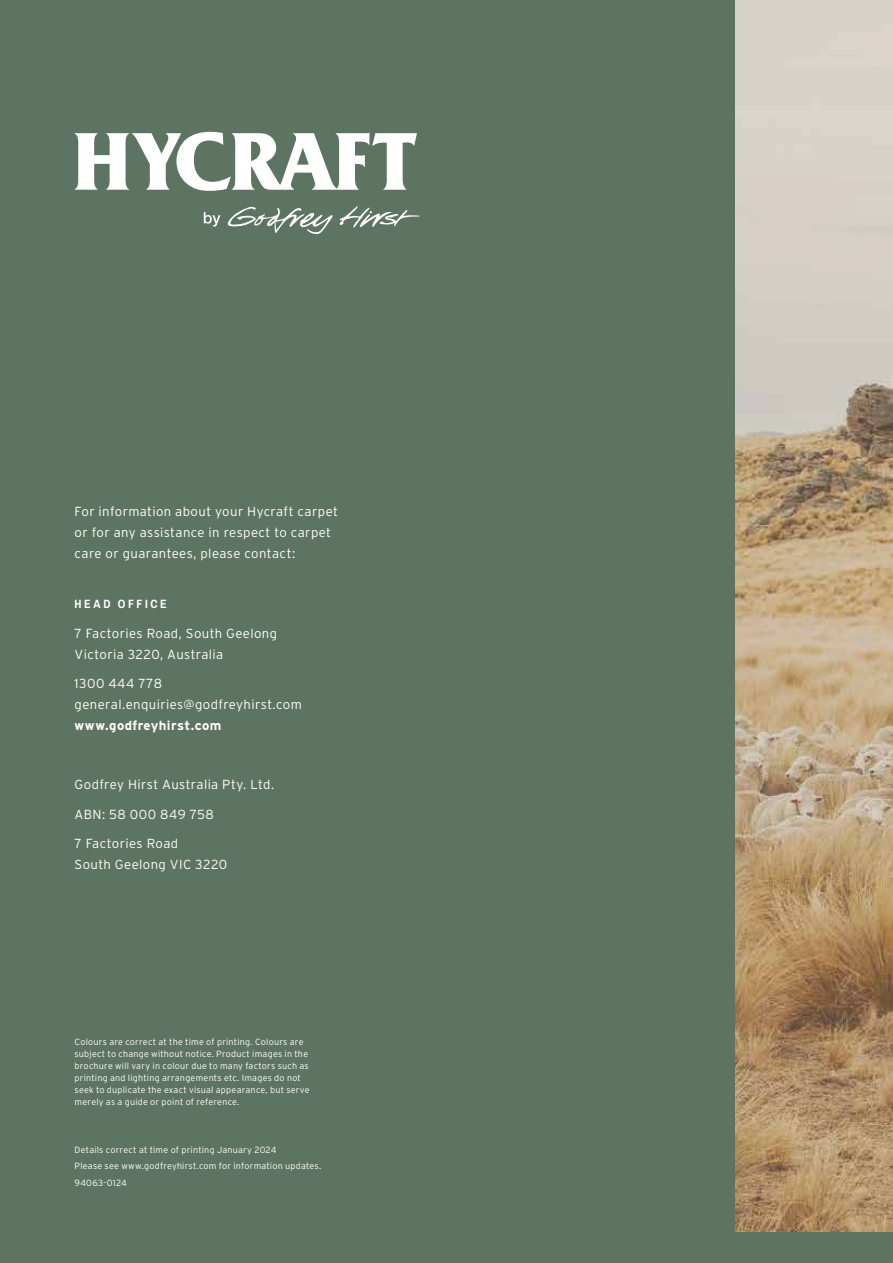
<style>
.page{position:relative;width:893px;height:1263px;background:#5e7462}
.page>*{position:absolute;margin:0;border:0;box-sizing:border-box;transform-origin:0 0}
.t1{font:300 13.2px/21px "Interstate";letter-spacing:.03em;color:#fff}
.t2{font:700 13.2px "Interstate";letter-spacing:.03em;color:#fff}
.t3{font:700 12px "Archivo Narrow";letter-spacing:.215em;color:#fff}
.t4{font:300 9px/12px "Interstate";letter-spacing:.025em;color:#fff}
</style>
<div class="page">
<img style="left:736px;top:0;width:157px;height:1232px">
<svg style="left:75px;top:132px;width:342px;height:59px"></svg>
<svg style="left:204px;top:212px;width:16px;height:15px"></svg>
<svg style="left:339px;top:206px;width:81px;height:22px"></svg>
<svg style="left:228px;top:207px;width:104px;height:27px"></svg>
<h1 class="t1" style="left:75px;top:501px;width:265px">For information about your Hycraft carpet or for any assistance in respect to carpet care or guarantees, please contact:</h1>
<h2 class="t3" style="left:75px;top:600px;width:94px">HEAD OFFICE</h2>
<h1 class="t1" style="left:75px;top:623px;width:204px">7 Factories Road, South Geelong<br>Victoria 3220, Australia</h1>
<h1 class="t1" style="left:75px;top:674px;width:229px">1300 444 778 general.enquiries@godfreyhirst.com</h1>
<h1 class="t2" style="left:75px;top:720px;width:148px">www.godfreyhirst.com</h1>
<h1 class="t1" style="left:75px;top:775px;width:201px">Godfrey Hirst Australia Pty. Ltd.</h1>
<h1 class="t1" style="left:75px;top:804px;width:141px">ABN: 58 000 849 758</h1>
<h1 class="t1" style="left:75px;top:834px;width:154px">7 Factories Road<br>South Geelong VIC 3220</h1>
<p class="t4" style="left:75px;top:1037px;width:236px">Colours are correct at the time of printing. Colours are subject to change without notice. Product images in the brochure will vary in colour due to many factors such as printing and lighting arrangements etc. Images do not seek to duplicate the exact visual appearance, but serve merely as a guide or point of reference.</p>
<p class="t4" style="left:75px;top:1142px;width:248px;line-height:16.2px">Details correct at time of printing January 2024<br>Please see www.godfreyhirst.com for information updates.<br>94063-0124</p>
</div>
